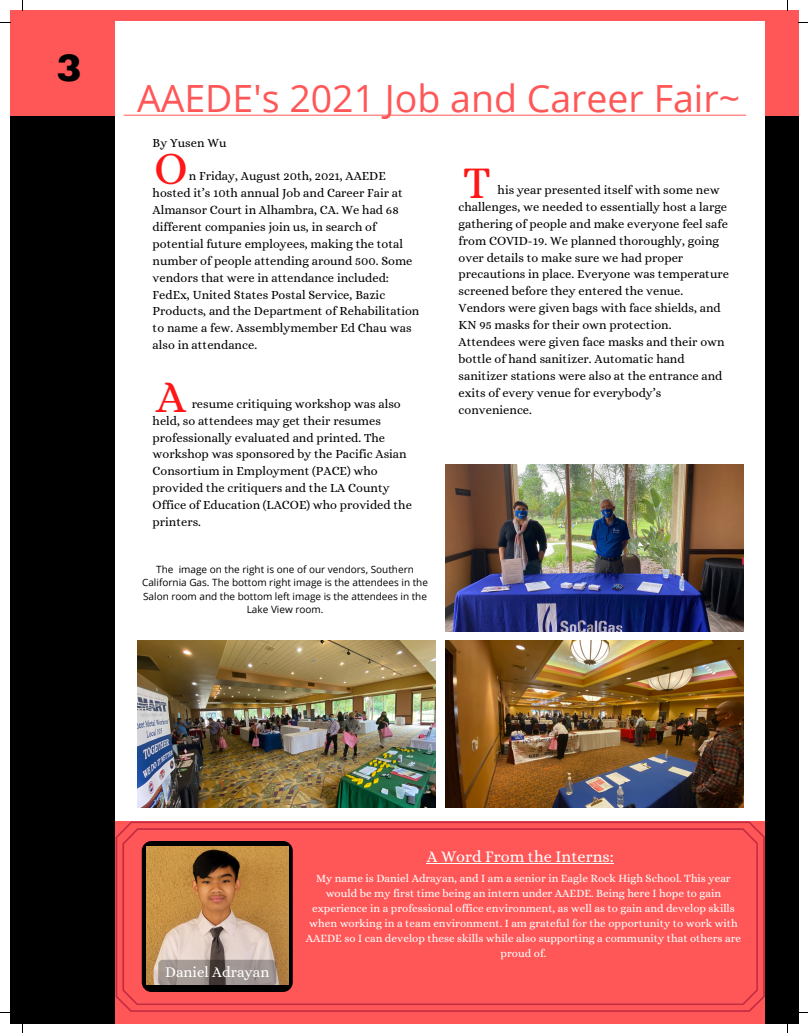
<style>
.page{position:relative;width:808px;height:1033px;background:#fff}
.page>*{position:absolute;margin:0;border:0;box-sizing:border-box;transform-origin:0 0}
.t1{font:45.88px "Alice";color:#ff1616}
.t2{font:37.5px "Open Sans";color:#ff5757}
.t3{font:900 37.5px "Archivo";color:#000}
.t4{font:16.38px "Alice";color:#fff}
.t5{font:15px "Alice";color:#fff}
.t6{font:12.5px/16.9px "Alice";color:#000}
.t7{font:11.25px/15px "Alice";color:#fff;text-align:center}
.t8{font:10px/13.4px "Open Sans";color:#000;text-align:center}
</style>
<div class="page">
<div style="left:10px;top:10px;width:788px;height:106px;background:#ff5757"></div>
<div style="left:10px;top:116px;width:788px;height:907px;background:#000"></div>
<div style="left:116px;top:22px;width:648px;height:990px;background:#fff"></div>
<div style="left:116px;top:820px;width:648px;height:203px;background:#ff5757"></div>
<hr style="left:124px;top:115px;width:622px;height:1px;background:#ff5757">
<img style="left:445px;top:464px;width:298px;height:167px">
<img style="left:445px;top:641px;width:298px;height:167px">
<img style="left:138px;top:641px;width:297px;height:167px">
<svg style="left:116px;top:821px;width:648px;height:190px"></svg>
<p class="t3" style="left:56px;top:48px;width:27px">3</p>
<p class="t2" style="left:137px;top:72px;width:604px">AAEDE's 2021 Job and Career Fair~</p>
<p class="t6" style="left:153px;top:134px;width:75px">By Yusen Wu</p>
<p class="t6" style="left:153px;top:168px;width:268px;text-indent:36px">n Friday, August 20th, 2021, AAEDE hosted it’s 10th annual Job and Career Fair at Almansor Court in Alhambra, CA. We had 68 different companies join us, in search of potential future employees, making the total number of people attending around 500. Some vendors that were in attendance included:<br>FedEx, United States Postal Service, Bazic Products, and the Department of Rehabilitation to name a few. Assemblymember Ed Chau was also in attendance.</p>
<p class="t1" style="left:154px;top:142px;width:35px">O</p>
<p class="t1" style="left:156px;top:370px;width:31px">A</p>
<p class="t6" style="left:153px;top:395px;width:261px;text-indent:39px">resume critiquing workshop was also held, so attendees may get their resumes professionally evaluated and printed. The workshop was sponsored by the Pacific Asian Consortium in Employment (PACE) who provided the critiquers and the LA County Office of Education (LACOE) who provided the printers.</p>
<p class="t8" style="left:142px;top:562px;width:287px">The image on the right is one of our vendors, Southern California Gas. The bottom right image is the attendees in the Salon room and the bottom left image is the attendees in the Lake View room.</p>
<p class="t1" style="left:463px;top:156px;width:29px">T</p>
<p class="t6" style="left:458px;top:181px;width:272px;text-indent:39px">his year presented itself with some new challenges, we needed to essentially host a large gathering of people and make everyone feel safe from COVID-19. We planned thoroughly, going over details to make sure we had proper precautions in place. Everyone was temperature screened before they entered the venue.<br>Vendors were given bags with face shields, and KN 95 masks for their own protection.<br>Attendees were given face masks and their own bottle of hand sanitizer. Automatic hand sanitizer stations were also at the entrance and exits of every venue for everybody’s convenience.</p>
<p class="t5" style="left:165px;top:963px;width:106px">Daniel Adrayan</p>
<p class="t4" style="left:426px;top:847px;width:188px">A Word From the Interns:</p>
<p class="t7" style="left:306px;top:871px;width:437px">My name is Daniel Adrayan, and I am a senior in Eagle Rock High School. This year would be my first time being an intern under AAEDE. Being here I hope to gain experience in a professional office environment, as well as to gain and develop skills when working in a team environment. I am grateful for the opportunity to work with AAEDE so I can develop these skills while also supporting a community that others are proud of.</p>
</div>
